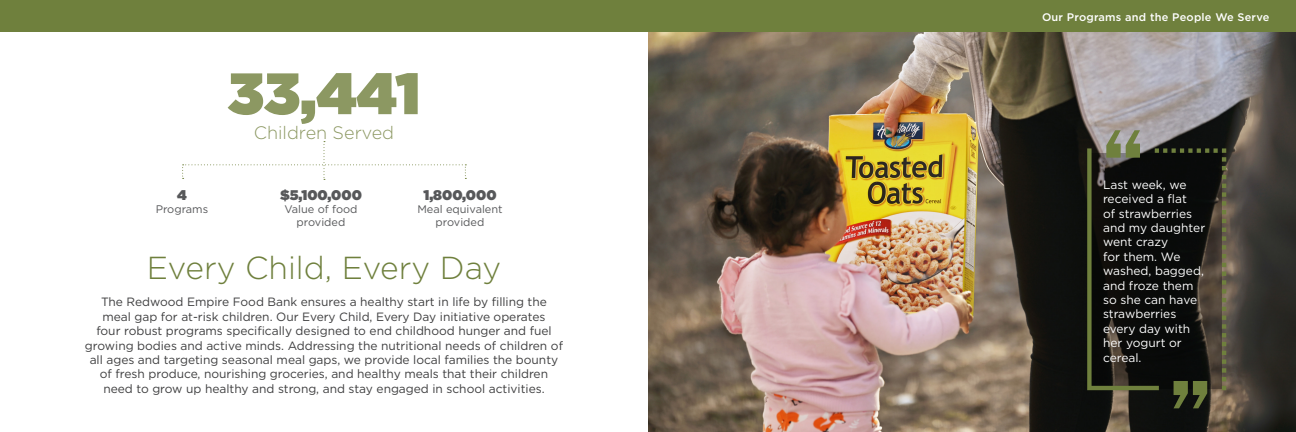
<style>
.page{position:relative;width:1296px;height:432px;background:#fff}
.page>*{position:absolute;margin:0;border:0;box-sizing:border-box;transform-origin:0 0}
.t1{font:900 58.3px "Gotham";color:#8c9862}
.t2{font:300 31.8px "Gotham";color:#6f803d}
.t3{font:300 18px "Gotham";color:#8c9862}
.t4{font:900 14px "Gotham";color:#57585a}
.t5{font:12px/14.4px "Gotham";color:#3e3e3f;text-align:center}
.t6{font:12px/14.4px "Gotham";color:#fff}
.t7{font:11px "Gotham";color:#57585a}
.t8{font:500 11px "Gotham";letter-spacing:.02em;color:#fff}
</style>
<div class="page">
<img style="left:648px;top:32px;width:648px;height:400px">
<svg style="left:1087px;top:130px;width:139px;height:278px;background:#23231b"></svg>
<svg style="left:182px;top:141px;width:284px;height:39px"></svg>
<div style="left:0;top:0;width:1296px;height:32px;background:#6f803d"></div>
<p class="t4" style="left:177px;top:185px;width:11px">4</p>
<p class="t7" style="left:156px;top:202px;width:54px">Programs</p>
<p class="t1" style="left:228px;top:52px;width:194px">33,441</p>
<p class="t3" style="left:254px;top:121px;width:142px">Children Served</p>
<p class="t4" style="left:280px;top:185px;width:83px">$5,100,000</p>
<p class="t7" style="left:284px;top:202px;width:75px">Value of food</p>
<p class="t7" style="left:297px;top:216px;width:50px">provided</p>
<p class="t4" style="left:423px;top:185px;width:75px">1,800,000</p>
<p class="t7" style="left:417px;top:202px;width:87px">Meal equivalent</p>
<p class="t7" style="left:436px;top:216px;width:50px">provided</p>
<p class="t2" style="left:147px;top:247px;width:356px">Every Child, Every Day</p>
<p class="t5" style="left:85px;top:295px;width:480px">The Redwood Empire Food Bank ensures a healthy start in life by filling the<br>meal gap for at-risk children. Our Every Child, Every Day initiative operates<br>four robust programs specifically designed to end childhood hunger and fuel growing bodies and active minds. Addressing the nutritional needs of children of all ages and targeting seasonal meal gaps, we provide local families the bounty of fresh produce, nourishing groceries, and healthy meals that their children need to grow up healthy and strong, and stay engaged in school activities.</p>
<p class="t8" style="left:1042px;top:10px;width:229px">Our Programs and the People We Serve</p>
<p class="t6" style="left:1103px;top:177px;width:104px">Last week, we received a flat<br>of strawberries and my daughter went crazy<br>for them. We washed, bagged, and froze them so she can have strawberries every day with her yogurt or cereal.</p>
</div>
